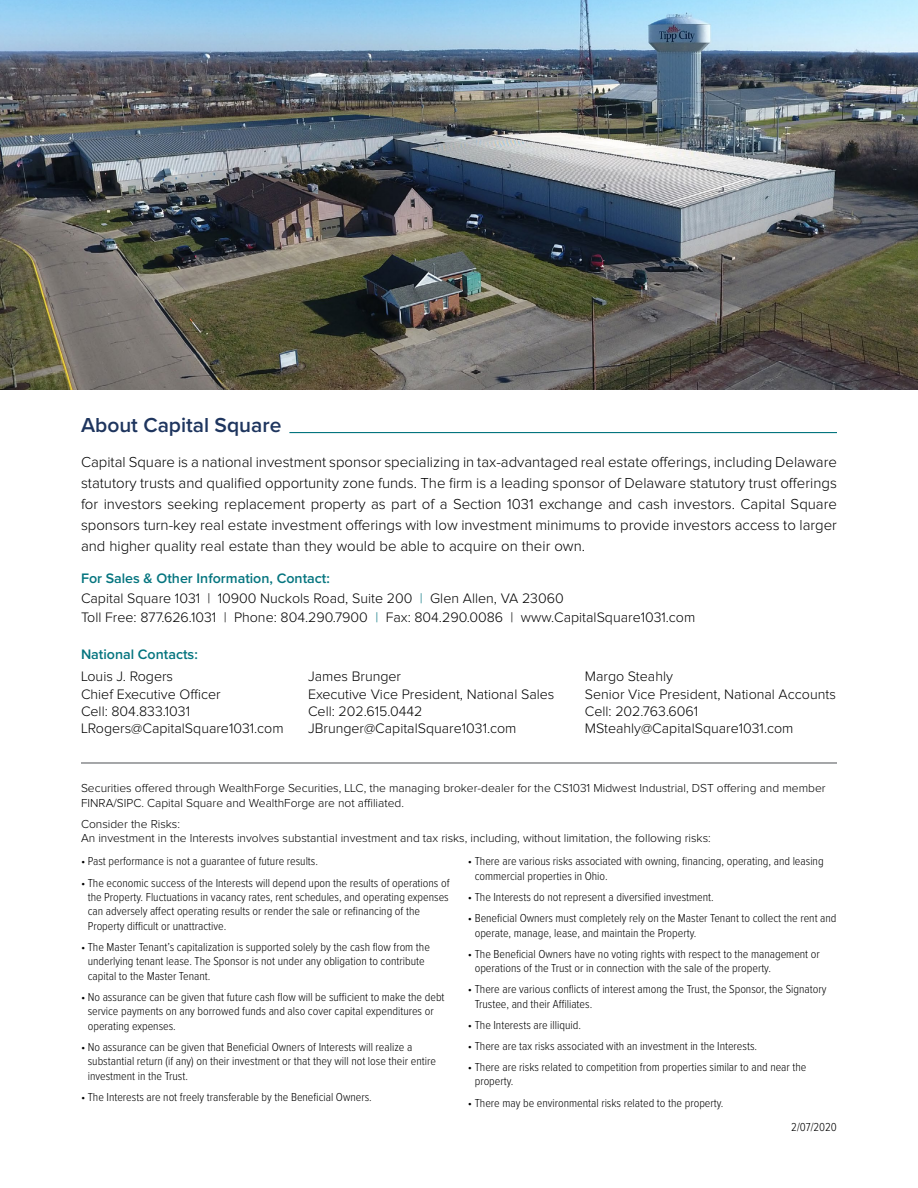
<style>
.page{position:relative;width:918px;height:1188px;background:#fff}
.page>*{position:absolute;margin:0;border:0;box-sizing:border-box;transform-origin:0 0}
.t1{font:600 21px "Proxima Nova";color:#1e355e}
.t2{font:300 15px/21px "Proxima Nova";color:#000;text-align:justify}
.t3{font:300 14.25px/17.1px "Proxima Nova";color:#000}
.t4{font:600 14.25px "Proxima Nova";color:#05757f}
.t5{font:300 12px/14.4px "Proxima Nova Cond";color:#000}
.t6{font:300 12px/14.4px "Proxima Nova";color:#000}
.s1{font-weight:600;color:#05757f}
.s2{color:#05757f}
</style>
<div class="page">
<img style="left:0;top:0;width:918px;height:390px">
<hr style="left:81px;top:762px;width:756px;height:2px;background:#888a8d">
<hr style="left:289px;top:432px;width:548px;height:1px;background:#05757f">
<hr style="left:917px;top:1147px;width:1px;height:41px;background:#05757f">
<h1 class="t1" style="left:81px;top:410px;width:202px">About Capital Square</h1>
<p class="t2" style="left:81px;top:452px;width:758px">Capital Square is a national investment sponsor specializing in tax-advantaged real estate offerings, including Delaware statutory trusts and qualified opportunity zone funds. The firm is a leading sponsor of Delaware statutory trust offerings for investors seeking replacement property as part of a Section 1031 exchange and cash investors. Capital Square sponsors turn-key real estate investment offerings with low investment minimums to provide investors access to larger and higher quality real estate than they would be able to acquire on their own.</p>
<p class="t3" style="left:81px;top:568px;width:616px;line-height:20px"><span class="s1">For Sales &amp; Other Information, Contact:<br></span>Capital Square 1031 | 10900 Nuckols Road, Suite 200 <span class="s2">|</span> Glen Allen, VA 23060<br>Toll Free: 877.626.1031 | Phone: 804.290.7900 <span class="s2">|</span> Fax: 804.290.0086 | www.CapitalSquare1031.com</p>
<p class="t4" style="left:81px;top:643px;width:118px">National Contacts:</p>
<p class="t3" style="left:81px;top:669px;width:204px">Louis J. Rogers<br>Chief Executive Officer<br>Cell: 804.833.1031<br>LRogers@CapitalSquare1031.com</p>
<p class="t3" style="left:308px;top:669px;width:248px">James Brunger<br>Executive Vice President, National Sales<br>Cell: 202.615.0442<br>JBrunger@CapitalSquare1031.com</p>
<p class="t3" style="left:585px;top:669px;width:253px">Margo Steahly<br>Senior Vice President, National Accounts<br>Cell: 202.763.6061<br>MSteahly@CapitalSquare1031.com</p>
<p class="t6" style="left:81px;top:782px;width:746px">Securities offered through WealthForge Securities, LLC, the managing broker-dealer for the CS1031 Midwest Industrial, DST offering and member<br>FINRA/SIPC. Capital Square and WealthForge are not affiliated.</p>
<p class="t6" style="left:81px;top:817px;width:631px">Consider the Risks:<br>An investment in the Interests involves substantial investment and tax risks, including, without limitation, the following risks:</p>
<p class="t5" style="left:81px;top:854px;width:239px">• Past performance is not a guarantee of future results.</p>
<p class="t5" style="left:88px;top:875px;width:363px;text-indent:-7px">• The economic success of the Interests will depend upon the results of operations of the Property. Fluctuations in vacancy rates, rent schedules, and operating expenses can adversely affect operating results or render the sale or refinancing of the Property difficult or unattractive.</p>
<p class="t5" style="left:88px;top:939px;width:344px;text-indent:-7px">• The Master Tenant’s capitalization is supported solely by the cash flow from the underlying tenant lease. The Sponsor is not under any obligation to contribute capital to the Master Tenant.</p>
<p class="t5" style="left:88px;top:989px;width:358px;text-indent:-7px">• No assurance can be given that future cash flow will be sufficient to make the debt service payments on any borrowed funds and also cover capital expenditures or operating expenses.</p>
<p class="t5" style="left:88px;top:1039px;width:350px;text-indent:-7px">• No assurance can be given that Beneficial Owners of Interests will realize a substantial return (if any) on their investment or that they will not lose their entire investment in the Trust.</p>
<p class="t5" style="left:81px;top:1089px;width:292px">• The Interests are not freely transferable by the Beneficial Owners.</p>
<p class="t5" style="left:475px;top:854px;width:350px;text-indent:-7px">• There are various risks associated with owning, financing, operating, and leasing commercial properties in Ohio.</p>
<p class="t5" style="left:468px;top:889px;width:247px">• The Interests do not represent a diversified investment.</p>
<p class="t5" style="left:475px;top:910px;width:363px;text-indent:-7px">• Beneficial Owners must completely rely on the Master Tenant to collect the rent and operate, manage, lease, and maintain the Property.</p>
<p class="t5" style="left:475px;top:946px;width:347px;text-indent:-7px">• The Beneficial Owners have no voting rights with respect to the management or operations of the Trust or in connection with the sale of the property.</p>
<p class="t5" style="left:475px;top:981px;width:353px;text-indent:-7px">• There are various conflicts of interest among the Trust, the Sponsor, the Signatory<br>Trustee, and their Affiliates.</p>
<p class="t5" style="left:468px;top:1017px;width:115px">• The Interests are illiquid.</p>
<p class="t5" style="left:468px;top:1038px;width:291px">• There are tax risks associated with an investment in the Interests.</p>
<p class="t5" style="left:475px;top:1059px;width:333px;text-indent:-7px">• There are risks related to competition from properties similar to and near the property.</p>
<p class="t5" style="left:468px;top:1095px;width:257px">• There may be environmental risks related to the property.</p>
<p class="t5" style="left:791px;top:1119px;width:47px">2/07/2020</p>
</div>
